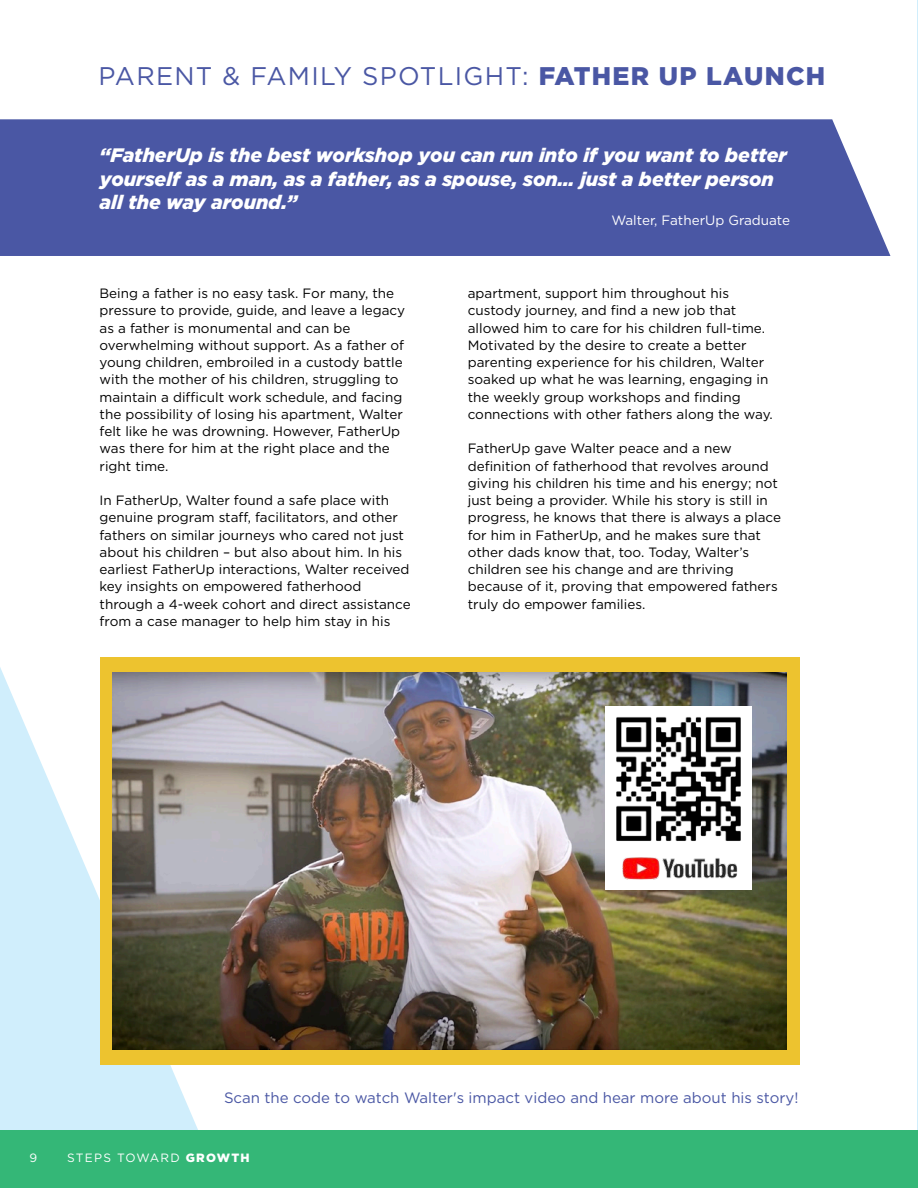
<style>
.page{position:relative;width:918px;height:1188px;background:#fff}
.page>*{position:absolute;margin:0;border:0;box-sizing:border-box;transform-origin:0 0}
.t1{font:25.5px "Gotham";letter-spacing:.05em;color:#4a57a4}
.t2{font:italic 900 19.5px/23.4px "Gotham";color:#fff}
.t3{font:15px "Gotham";color:#4a57a4}
.t4{font:13.5px/17.2px "Gotham";color:#000}
.t5{font:13.5px "Gotham";color:#fff}
.t6{font:12px "Gotham";letter-spacing:.1em;color:#fff}
.s1{font-weight:900}
</style>
<div class="page">
<hr style="left:917px;top:0;width:1px;height:1188px;background:#d0eefc">
<svg style="left:0;top:667px;width:223px;height:464px;fill:#d0eefc"></svg>
<div style="left:0;top:119px;width:890px;height:137px;background:#4a57a4"></div>
<div style="left:100px;top:657px;width:699px;height:408px;background:#edc32f"></div>
<img style="left:113px;top:673px;width:673px;height:377px">
<div style="left:605px;top:706px;width:147px;height:183px;background:#fff"></div>
<img style="left:616px;top:717px;width:125px;height:124px">
<img style="left:622px;top:857px;width:116px;height:23px">
<div style="left:0;top:1131px;width:918px;height:57px;background:#34b777"></div>
<h1 class="t1" style="left:98px;top:62px;width:728px">PARENT &amp; FAMILY SPOTLIGHT: <span class="s1">FATHER UP LAUNCH</span></h1>
<h2 class="t2" style="left:100px;top:143px;width:689px">“FatherUp is the best workshop you can run into if you want to better yourself as a man, as a father, as a spouse, son… just a better person all the way around.”</h2>
<p class="t5" style="left:611px;top:213px;width:180px">Walter, FatherUp Graduate</p>
<p class="t4" style="left:100px;top:284px;width:307px">Being a father is no easy task. For many, the pressure to provide, guide, and leave a legacy as a father is monumental and can be overwhelming without support. As a father of young children, embroiled in a custody battle with the mother of his children, struggling to maintain a difficult work schedule, and facing the possibility of losing his apartment, Walter felt like he was drowning. However, FatherUp was there for him at the right place and the right time.</p>
<p class="t4" style="left:100px;top:491px;width:313px">In FatherUp, Walter found a safe place with genuine program staff, facilitators, and other fathers on similar journeys who cared not just about his children – but also about him. In his earliest FatherUp interactions, Walter received key insights on empowered fatherhood through a 4-week cohort and direct assistance from a case manager to help him stay in his</p>
<p class="t4" style="left:468px;top:284px;width:307px">apartment, support him throughout his custody journey, and find a new job that allowed him to care for his children full-time.<br>Motivated by the desire to create a better parenting experience for his children, Walter soaked up what he was learning, engaging in the weekly group workshops and finding connections with other fathers along the way.</p>
<p class="t4" style="left:468px;top:440px;width:315px">FatherUp gave Walter peace and a new definition of fatherhood that revolves around giving his children his time and his energy; not just being a provider. While his story is still in progress, he knows that there is always a place for him in FatherUp, and he makes sure that other dads know that, too. Today, Walter’s children see his change and are thriving because of it, proving that empowered fathers truly do empower families.</p>
<p class="t3" style="left:224px;top:1089px;width:576px">Scan the code to watch Walter's impact video and hear more about his story!</p>
<p class="t6" style="left:30px;top:1151px;width:9px">9</p>
<p class="t6" style="left:67px;top:1151px;width:184px">STEPS TOWARD <span class="s1">GROWTH</span></p>
</div>
